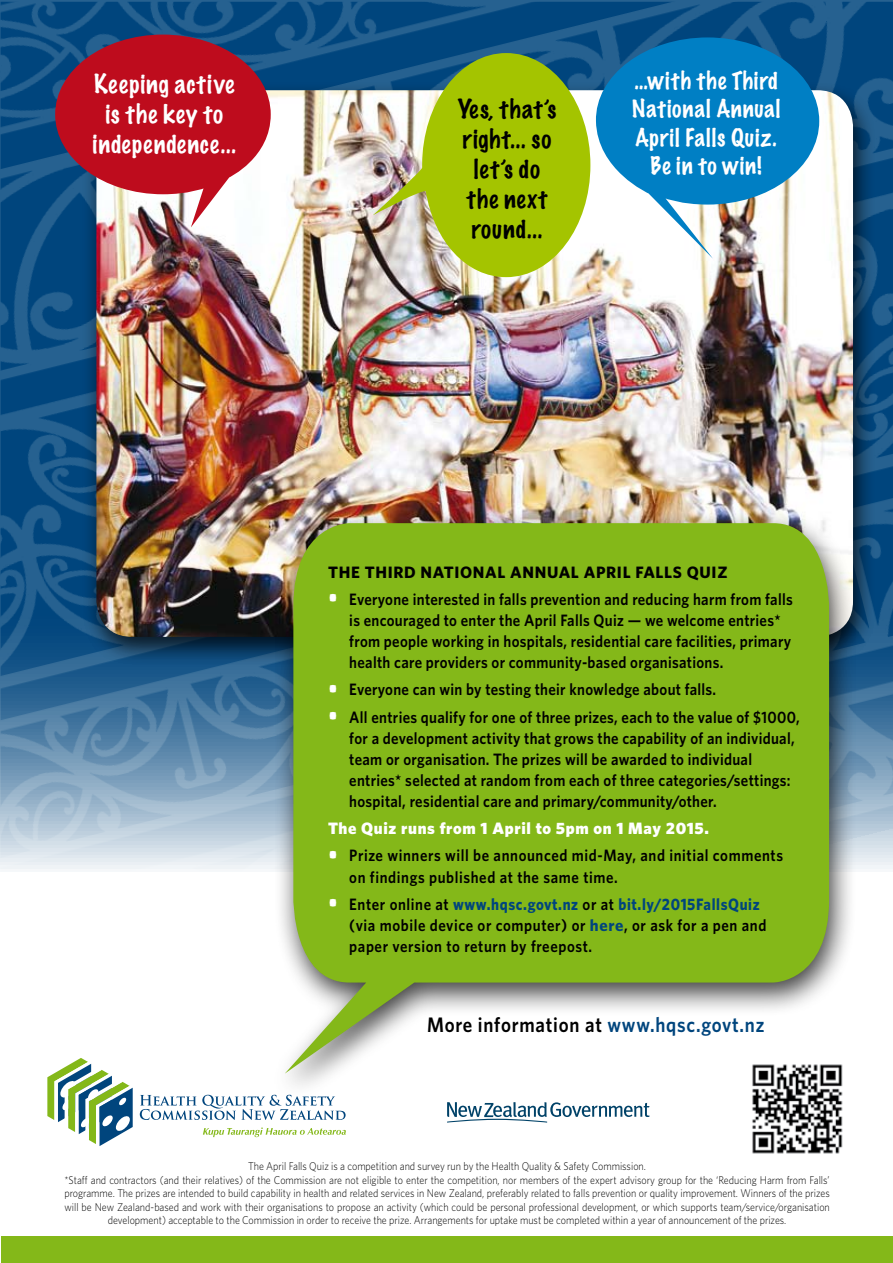
<style>
.page{position:relative;width:893px;height:1263px;background:#fff}
.page>*{position:absolute;margin:0;border:0;box-sizing:border-box;transform-origin:0 0}
.t1{font:100 24px/30px "Marker Felt";letter-spacing:.045em;color:#000;text-align:center}
.t2{font:100 24px/30px "Marker Felt";letter-spacing:.045em;color:#fff;text-align:center}
.t3{font:100 22.5px/28.5px "Marker Felt";letter-spacing:.045em;color:#fff;text-align:center}
.t4{font:600 21px "Whitney";letter-spacing:.04em;color:#000;scale:.9 1}
.t5{font:600 16.5px/21px "Whitney";letter-spacing:.02em;color:#000;scale:.9 1}
.t6{font:600 16.5px/21px "Whitney";letter-spacing:.04em;color:#000;scale:.9 1}
.t7{font:900 16.5px "Whitney";letter-spacing:.04em;color:#fff}
.t8{font:700 16.5px "Whitney";letter-spacing:.04em;color:#000}
.t9{font:300 11.25px/13.5px "Whitney";color:#000;text-align:center;scale:.9 1}
.s1{font-size:24px;color:#fff}
.s2{font-weight:700;color:#00457d}
.s3{color:#00457d}
</style>
<div class="page">
<img style="left:752px;top:1103px;width:91px;height:51px">
<img style="left:1px;top:2px;width:892px;height:867px">
<div style="left:82px;top:82px;width:794px;height:584px;background:#000;opacity:.75"></div>
<img style="left:96px;top:90px;width:757px;height:547px">
<svg style="left:140px;top:1095px;width:206px;height:25px"></svg>
<svg style="left:47px;top:1058px;width:86px;height:88px"></svg>
<svg style="left:203px;top:1127px;width:143px;height:10px"></svg>
<svg style="left:447px;top:1103px;width:202px;height:19px"></svg>
<div style="left:1px;top:1236px;width:892px;height:27px;background:#84b819"></div>
<div style="left:271px;top:510px;width:586px;height:593px;background:#000;opacity:.75"></div>
<svg style="left:285px;top:523px;width:544px;height:550px;background:#93be3c"></svg>
<svg style="left:373px;top:53px;width:217px;height:224px;background:#a2ba44"></svg>
<svg style="left:55px;top:35px;width:216px;height:192px;background:#aa3e51"></svg>
<svg style="left:595px;top:37px;width:224px;height:222px;fill:#007fc4"></svg>
<h1 class="t2" style="left:93px;top:68px;width:145px">Keeping active is the key to independence...</h1>
<h2 class="t3" style="left:632px;top:66px;width:150px">…with the Third<br>National Annual<br>April Falls Quiz.<br>Be in to win!</h2>
<h1 class="t1" style="left:457px;top:93px;width:100px">Yes, that’s right... so let’s do the next round...</h1>
<h3 class="t8" style="left:328px;top:561px;width:401px">THE THIRD NATIONAL ANNUAL APRIL FALLS QUIZ</h3>
<p class="t5" style="left:349px;top:588px;width:494px;text-indent:-21px"><span class="s1">•</span> Everyone interested in falls prevention and reducing harm from falls is encouraged to enter the April Falls Quiz — we welcome entries* from people working in hospitals, residential care facilities, primary health care providers or community-based organisations.</p>
<h3 class="t5" style="left:328px;top:679px;width:433px"><span class="s1">•</span> Everyone can win by testing their knowledge about falls.</h3>
<p class="t5" style="left:349px;top:706px;width:502px;text-indent:-21px"><span class="s1">•</span> All entries qualify for one of three prizes, each to the value of $1000, for a development activity that grows the capability of an individual, team or organisation. The prizes will be awarded to individual entries* selected at random from each of three categories/settings: hospital, residential care and primary/community/other.</p>
<h3 class="t7" style="left:328px;top:817px;width:382px">The Quiz runs from 1 April to 5pm on 1 May 2015.</h3>
<h3 class="t6" style="left:349px;top:845px;width:483px;text-indent:-21px"><span class="s1">•</span> Prize winners will be announced mid-May, and initial comments on findings published at the same time.</h3>
<h3 class="t6" style="left:349px;top:893px;width:465px;text-indent:-21px"><span class="s1">•</span> Enter online at <span class="s2">www.hqsc.govt.nz</span> or at <span class="s2">bit.ly/2015FallsQuiz </span>(via mobile device or computer) or <span class="s2">here</span>, or ask for a pen and paper version to return by freepost.</h3>
<h3 class="t4" style="left:427px;top:1010px;width:376px">More information at <span class="s3">www.hqsc.govt.nz</span></h3>
<p class="t9" style="left:64px;top:1159px;width:852px">The April Falls Quiz is a competition and survey run by the Health Quality &amp; Safety Commission.<br>*Staff and contractors (and their relatives) of the Commission are not eligible to enter the competition, nor members of the expert advisory group for the ‘Reducing Harm from Falls’ programme. The prizes are intended to build capability in health and related services in New Zealand, preferably related to falls prevention or quality improvement. Winners of the prizes will be New Zealand-based and work with their organisations to propose an activity (which could be personal professional development, or which supports team/service/organisation development) acceptable to the Commission in order to receive the prize. Arrangements for uptake must be completed within a year of announcement of the prizes.</p>
</div>
